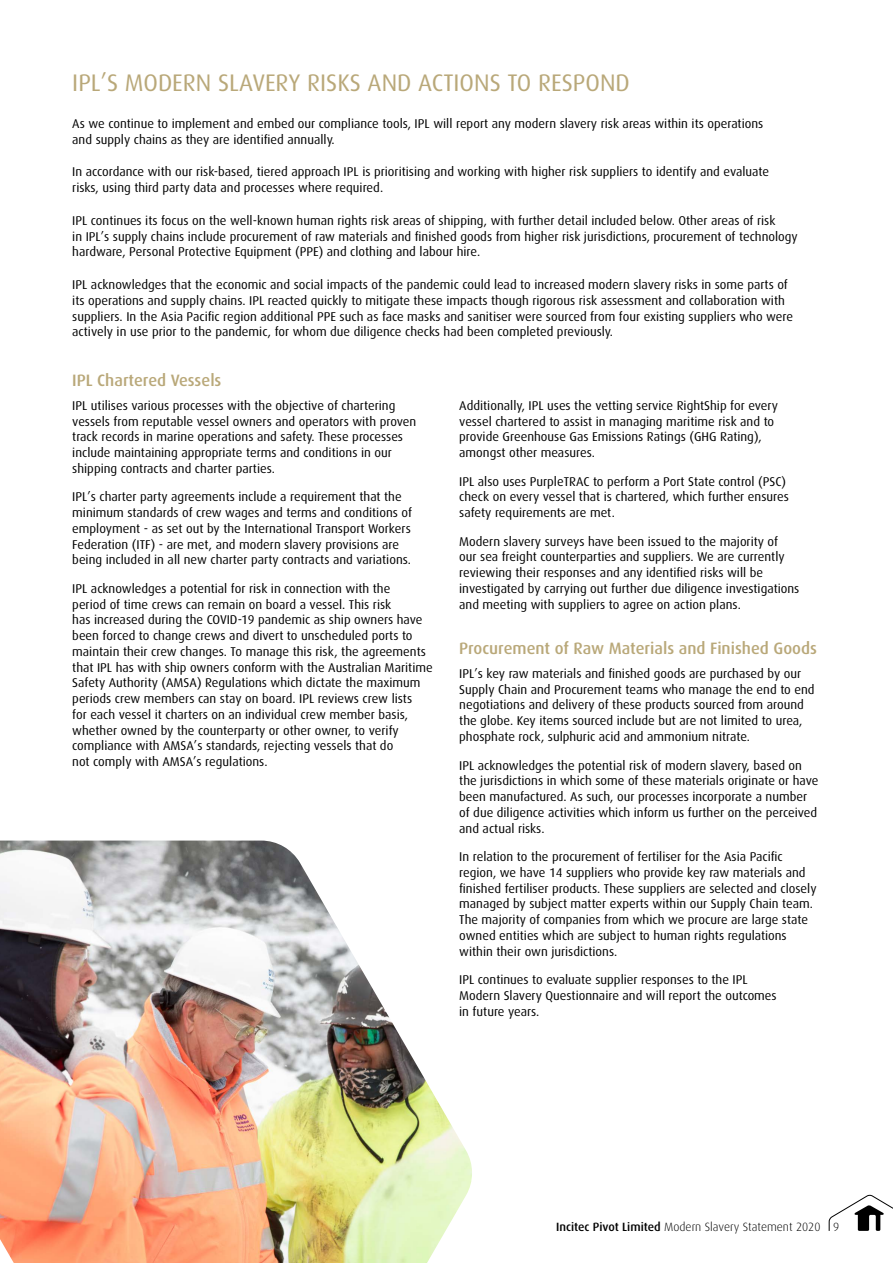
<style>
.page{position:relative;width:893px;height:1263px;background:#fff}
.page>*{position:absolute;margin:0;border:0;box-sizing:border-box;transform-origin:0 0}
.t1{font:24px "Dax";color:#b9a879}
.t2{font:500 16.5px "Dax";color:#b9a879}
.t3{font:12.75px/15.8px "Dax";color:#000}
.t4{font:300 12px "Dax";color:#000}
.s1{font-weight:500}
</style>
<div class="page">
<img style="left:0;top:840px;width:472px;height:423px">
<svg style="left:829px;top:1194px;width:64px;height:37px"></svg>
<h1 class="t1" style="left:72px;top:69px;width:559px">IPL’S MODERN SLAVERY RISKS AND ACTIONS TO RESPOND</h1>
<p class="t3" style="left:72px;top:116px;width:693px">As we continue to implement and embed our compliance tools, IPL will report any modern slavery risk areas within its operations and supply chains as they are identified annually.</p>
<p class="t3" style="left:72px;top:164px;width:698px">In accordance with our risk-based, tiered approach IPL is prioritising and working with higher risk suppliers to identify and evaluate risks, using third party data and processes where required.</p>
<p class="t3" style="left:72px;top:213px;width:727px">IPL continues its focus on the well-known human rights risk areas of shipping, with further detail included below. Other areas of risk<br>in IPL’s supply chains include procurement of raw materials and finished goods from higher risk jurisdictions, procurement of technology hardware, Personal Protective Equipment (PPE) and clothing and labour hire.</p>
<p class="t3" style="left:72px;top:277px;width:722px">IPL acknowledges that the economic and social impacts of the pandemic could lead to increased modern slavery risks in some parts of its operations and supply chains. IPL reacted quickly to mitigate these impacts though rigorous risk assessment and collaboration with suppliers. In the Asia Pacific region additional PPE such as face masks and sanitiser were sourced from four existing suppliers who were actively in use prior to the pandemic, for whom due diligence checks had been completed previously.</p>
<p class="t2" style="left:72px;top:371px;width:151px">IPL Chartered Vessels</p>
<p class="t3" style="left:72px;top:398px;width:346px">IPL utilises various processes with the objective of chartering vessels from reputable vessel owners and operators with proven track records in marine operations and safety. These processes include maintaining appropriate terms and conditions in our shipping contracts and charter parties.</p>
<p class="t3" style="left:72px;top:489px;width:341px">IPL’s charter party agreements include a requirement that the minimum standards of crew wages and terms and conditions of employment - as set out by the International Transport Workers Federation (ITF) - are met, and modern slavery provisions are being included in all new charter party contracts and variations.</p>
<p class="t3" style="left:72px;top:581px;width:362px">IPL acknowledges a potential for risk in connection with the<br>period of time crews can remain on board a vessel. This risk<br>has increased during the COVID-19 pandemic as ship owners have been forced to change crews and divert to unscheduled ports to maintain their crew changes. To manage this risk, the agreements that IPL has with ship owners conform with the Australian Maritime Safety Authority (AMSA) Regulations which dictate the maximum periods crew members can stay on board. IPL reviews crew lists<br>for each vessel it charters on an individual crew member basis, whether owned by the counterparty or other owner, to verify compliance with AMSA’s standards, rejecting vessels that do<br>not comply with AMSA’s regulations.</p>
<p class="t3" style="left:459px;top:398px;width:320px">Additionally, IPL uses the vetting service RightShip for every vessel chartered to assist in managing maritime risk and to provide Greenhouse Gas Emissions Ratings (GHG Rating), amongst other measures.</p>
<p class="t3" style="left:459px;top:473px;width:331px">IPL also uses PurpleTRAC to perform a Port State control (PSC) check on every vessel that is chartered, which further ensures safety requirements are met.</p>
<p class="t3" style="left:459px;top:533px;width:342px">Modern slavery surveys have been issued to the majority of<br>our sea freight counterparties and suppliers. We are currently reviewing their responses and any identified risks will be investigated by carrying out further due diligence investigations and meeting with suppliers to agree on action plans.</p>
<p class="t2" style="left:459px;top:639px;width:359px">Procurement of Raw Materials and Finished Goods</p>
<p class="t3" style="left:459px;top:666px;width:357px">IPL’s key raw materials and finished goods are purchased by our Supply Chain and Procurement teams who manage the end to end negotiations and delivery of these products sourced from around the globe. Key items sourced include but are not limited to urea, phosphate rock, sulphuric acid and ammonium nitrate.</p>
<p class="t3" style="left:459px;top:757px;width:361px">IPL acknowledges the potential risk of modern slavery, based on the jurisdictions in which some of these materials originate or have been manufactured. As such, our processes incorporate a number of due diligence activities which inform us further on the perceived and actual risks.</p>
<p class="t3" style="left:459px;top:849px;width:359px">In relation to the procurement of fertiliser for the Asia Pacific region, we have 14 suppliers who provide key raw materials and finished fertiliser products. These suppliers are selected and closely managed by subject matter experts within our Supply Chain team.<br>The majority of companies from which we procure are large state owned entities which are subject to human rights regulations within their own jurisdictions.</p>
<p class="t3" style="left:459px;top:972px;width:319px">IPL continues to evaluate supplier responses to the IPL<br>Modern Slavery Questionnaire and will report the outcomes in future years.</p>
<p class="t4" style="left:556px;top:1220px;width:285px"><span class="s1">Incitec Pivot Limited</span> Modern Slavery Statement 2020 9</p>
</div>
